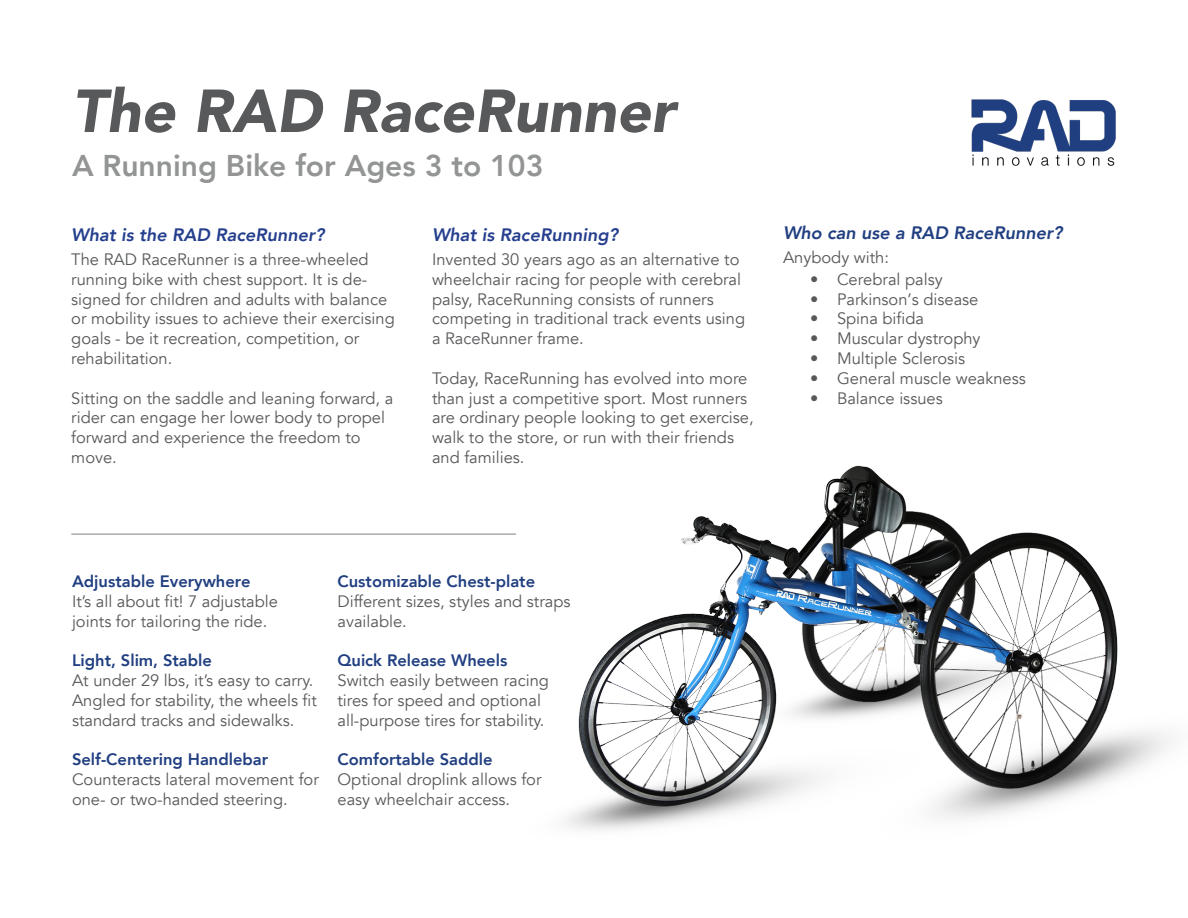
<style>
.page{position:relative;width:1188px;height:918px;background:#fff}
.page>*{position:absolute;margin:0;border:0;box-sizing:border-box;transform-origin:0 0}
.t1{font:italic 900 60px "Avenir";color:#58595b}
.t2{font:800 30px "Avenir";color:#939595}
.t3{font:italic 800 18px "Avenir";color:#253f8e}
.t4{font:italic 800 18px "Avenir";color:#213f81}
.t5{font:16.5px/19.8px "Avenir";color:#57585a}
.t6{font:800 16.5px "Avenir";color:#213f81}
</style>
<div class="page">
<img style="left:565px;top:465px;width:606px;height:365px">
<img style="left:971px;top:99px;width:145px;height:67px">
<hr style="left:71px;top:533px;width:445px;height:2px;background:#a8a9ad">
<p class="t1" style="left:72px;top:62px;width:605px">The RAD RaceRunner</p>
<p class="t2" style="left:72px;top:142px;width:473px">A Running Bike for Ages 3 to 103</p>
<p class="t3" style="left:71px;top:224px;width:255px">What is the RAD RaceRunner?</p>
<p class="t5" style="left:71px;top:250px;width:325px">The RAD RaceRunner is a three-wheeled running bike with chest support. It is de&shy;signed for children and adults with balance or mobility issues to achieve their exercising goals - be it recreation, competition, or rehabilitation.</p>
<p class="t5" style="left:71px;top:388px;width:324px">Sitting on the saddle and leaning forward, a rider can engage her lower body to propel forward and experience the freedom to move.</p>
<p class="t3" style="left:432px;top:224px;width:188px">What is RaceRunning?</p>
<p class="t5" style="left:432px;top:250px;width:315px">Invented 30 years ago as an alternative to wheelchair racing for people with cerebral palsy, RaceRunning consists of runners competing in traditional track events using a RaceRunner frame.</p>
<p class="t5" style="left:432px;top:368px;width:323px">Today, RaceRunning has evolved into more than just a competitive sport. Most runners are ordinary people looking to get exercise, walk to the store, or run with their friends and families.</p>
<p class="t4" style="left:783px;top:222px;width:281px">Who can use a RAD RaceRunner?</p>
<p class="t5" style="left:783px;top:248px;width:108px">Anybody with:</p>
<p class="t5" style="left:810px;top:269px;width:134px">• Cerebral palsy</p>
<p class="t5" style="left:810px;top:289px;width:170px">• Parkinson’s disease</p>
<p class="t5" style="left:810px;top:309px;width:116px">• Spina bifida</p>
<p class="t5" style="left:810px;top:329px;width:172px">• Muscular dystrophy</p>
<p class="t5" style="left:810px;top:349px;width:157px">• Multiple Sclerosis</p>
<p class="t5" style="left:810px;top:368px;width:217px">• General muscle weakness</p>
<p class="t5" style="left:810px;top:388px;width:134px">• Balance issues</p>
<p class="t6" style="left:72px;top:569px;width:180px">Adjustable Everywhere</p>
<p class="t5" style="left:72px;top:592px;width:207px">It’s all about fit! 7 adjustable joints for tailoring the ride.</p>
<p class="t6" style="left:72px;top:648px;width:142px">Light, Slim, Stable</p>
<p class="t5" style="left:72px;top:671px;width:246px">At under 29 lbs, it’s easy to carry.<br>Angled for stability, the wheels fit standard tracks and sidewalks.</p>
<p class="t6" style="left:72px;top:747px;width:198px">Self-Centering Handlebar</p>
<p class="t5" style="left:72px;top:770px;width:248px">Counteracts lateral movement for one- or two-handed steering.</p>
<p class="t6" style="left:338px;top:569px;width:199px">Customizable Chest-plate</p>
<p class="t5" style="left:338px;top:592px;width:235px">Different sizes, styles and straps available.</p>
<p class="t6" style="left:338px;top:648px;width:171px">Quick Release Wheels</p>
<p class="t5" style="left:338px;top:671px;width:213px">Switch easily between racing tires for speed and optional all-purpose tires for stability.</p>
<p class="t6" style="left:338px;top:747px;width:157px">Comfortable Saddle</p>
<p class="t5" style="left:338px;top:770px;width:206px">Optional droplink allows for easy wheelchair access.</p>
</div>
